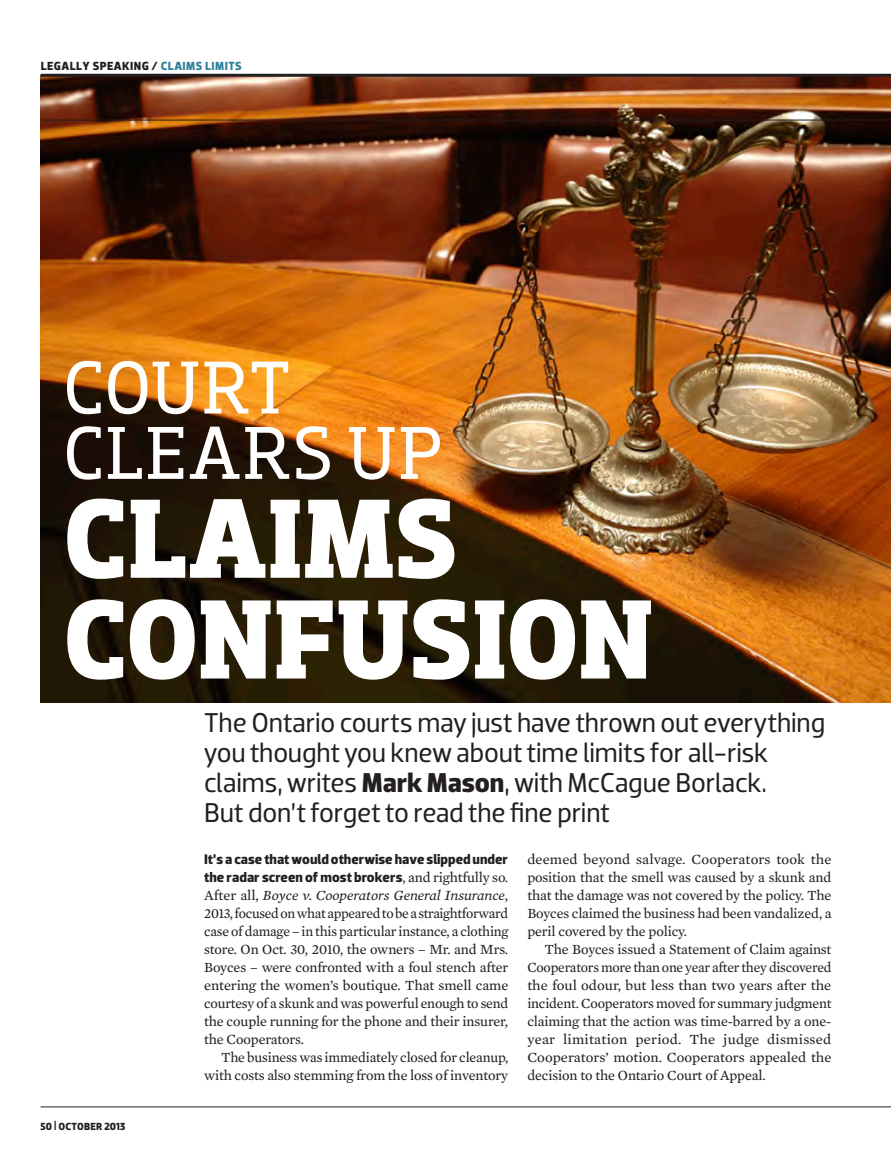
<style>
.page{position:relative;width:891px;height:1175px;background:#fff}
.page>*{position:absolute;margin:0;border:0;box-sizing:border-box;transform-origin:0 0}
.HEADLINE{font:700 114.75px "Dobra Slab";letter-spacing:.005em;color:#fff}
.HEADLINE-2{font:76.2px/65.4px "Dobra Slab";letter-spacing:.02em;color:#fff}
.Standfirst{font:27.75px/30px "Dobra";letter-spacing:-.01em;color:#231f20}
.Body_Copy{font:14.25px/18px "Mercury Text G2";letter-spacing:-.01em;color:#231f20;text-align:justify}
.Body_Copy_-_Para_1{font:14.25px/18px "Mercury Text G2";letter-spacing:-.01em;color:#231f20;text-align:justify}
.t1{font:700 12px "Dobra";letter-spacing:.035em;color:#231f20}
.t2{font:700 10.5px "Dobra";letter-spacing:.015em;color:#231f20}
.s1{color:#30829c}
.s2{font-weight:700}
.s3{font-family:"Dobra";font-weight:700}
.s4{font-style:italic}
</style>
<div class="page">
<img style="left:41px;top:77px;width:850px;height:625px">
<hr style="left:41px;top:120px;width:850px;height:1px;background:#231f20">
<hr style="left:41px;top:74px;width:850px;height:3px;background:#231f20">
<hr style="left:41px;top:1106px;width:850px;height:1px;background:#231f20">
<p class="t1" style="left:41px;top:59px;width:203px">LEGALLY SPEAKING / <span class="s1">CLAIMS LIMITS</span></p>
<p class="HEADLINE-2" style="left:62px;top:355px;width:383px">COURT<br>CLEARS UP</p>
<p class="HEADLINE" style="left:63px;top:471px;width:397px">CLAIMS</p>
<p class="HEADLINE" style="left:63px;top:572px;width:592px">CONFUSION</p>
<p class="Standfirst" style="left:204px;top:708px;width:623px">The Ontario courts may just have thrown out everything you thought you knew about time limits for all-risk claims, writes <span class="s2">Mark Mason</span>, with McCague Borlack.</p>
<p class="Standfirst" style="left:204px;top:798px;width:407px">But don’t forget to read the fine print</p>
<p class="Body_Copy_-_Para_1" style="left:204px;top:850px;width:306px"><span class="s3">It’s a case that would otherwise have slipped under the radar screen of most brokers</span>, and rightfully so.<br>After all, <span class="s4">Boyce v. Cooperators General Insurance</span>, 2013, focused on what appeared to be a straightforward case of damage – in this particular instance, a clothing store. On Oct. 30, 2010, the owners – Mr. and Mrs.<br>Boyces – were confronted with a foul stench after entering the women’s boutique. That smell came courtesy of a skunk and was powerful enough to send the couple running for the phone and their insurer, the Cooperators.</p>
<p class="Body_Copy" style="left:204px;top:1048px;width:306px;text-align:right">The business was immediately closed for cleanup, with costs also stemming from the loss of inventory</p>
<p class="Body_Copy" style="left:527px;top:850px;width:306px">deemed beyond salvage. Cooperators took the position that the smell was caused by a skunk and that the damage was not covered by the policy. The Boyces claimed the business had been vandalized, a peril covered by the policy.</p>
<p class="Body_Copy" style="left:527px;top:940px;width:306px;text-indent:17px">The Boyces issued a Statement of Claim against Cooperators more than one year after they discovered the foul odour, but less than two years after the incident. Cooperators moved for summary judgment claiming that the action was time-barred by a one&shy;year limitation period. The judge dismissed Cooperators’ motion. Cooperators appealed the decision to the Ontario Court of Appeal.</p>
<p class="t2" style="left:41px;top:1119px;width:86px">50 | OCTOBER 2013</p>
</div>
